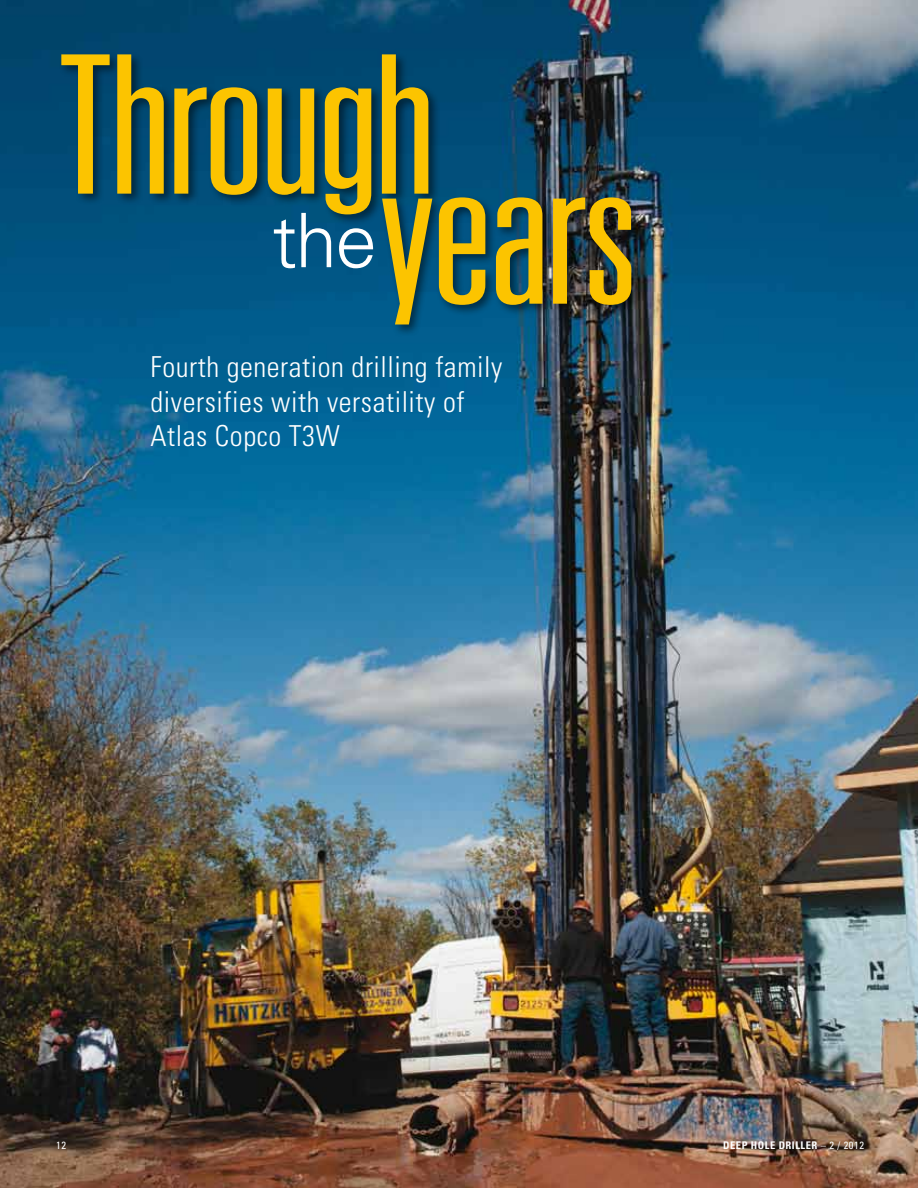
<style>
.page{position:relative;width:918px;height:1188px;background:#fff}
.page>*{position:absolute;margin:0;border:0;box-sizing:border-box;transform-origin:0 0}
.t1{font:300 ultra-condensed 192.9px "Univers LT Std";letter-spacing:-.025em;color:#fcc400;scale:1.17 1}
.t2{font:300 75.15px "Univers LT Std";color:#fff}
.t3{font:300 condensed 28.8px/34.7px "Univers LT Std";letter-spacing:.02em;color:#fff}
.t4{font:700 condensed 10.5px "Univers LT Std";letter-spacing:.05em;color:#fff}
.t5{font:condensed 10.5px "Univers LT Std";color:#fff}
.s1{font-weight:400}
</style>
<div class="page">
<img style="left:0;top:0;width:918px;height:1188px">
<div style="left:58px;top:52px;width:383px;height:175px;background:#000;opacity:.5"></div>
<div style="left:380px;top:194px;width:264px;height:143px;background:#000;opacity:.5"></div>
<h1 class="t1" style="left:56px;top:25px;width:327px">Through</h1>
<h1 class="t1" style="left:378px;top:135px;width:225px">years</h1>
<p class="t3" style="left:151px;top:350px;width:353px">Fourth generation drilling family diversifies with versatility of<br>Atlas Copco T3W</p>
<h2 class="t2" style="left:272px;top:195px;width:106px">the</h2>
<p class="t5" style="left:56px;top:1138px;width:11px">12</p>
<p class="t4" style="left:723px;top:1138px;width:142px">DEEP HOLE DRILLER <span class="s1">– 2 / 2012</span></p>
</div>
